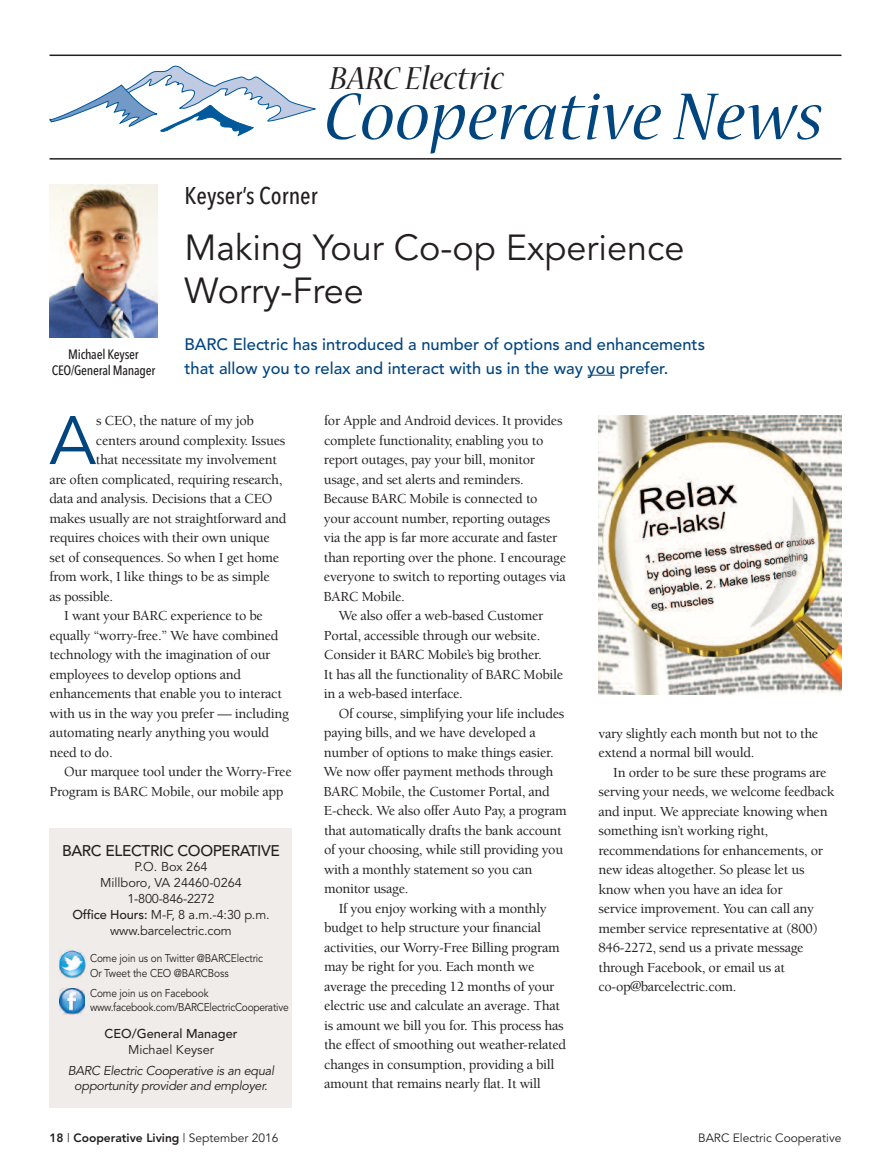
<style>
.page{position:relative;width:891px;height:1175px;background:#fff}
.page>*{position:absolute;margin:0;border:0;box-sizing:border-box;transform-origin:0 0}
.t1{font:italic 75px "Nueva Std";letter-spacing:.01em;color:#01457f}
.t2{font:67.8px "Avenir";color:#01457f}
.t3{font:36px/43.5px "Avenir";color:#231f20}
.t4{font:italic 36px "Nueva Std";color:#231f20}
.t5{font:500 24px "Avenir Next Condensed";color:#231f20}
.t6{font:500 16.5px/23.4px "Avenir";color:#01457f}
.t7{font:500 15.3px "Avenir";letter-spacing:-.02em;color:#231f20}
.t8{font:500 14.25px/19.5px "Berkeley";letter-spacing:-.02em;color:#231f20}
.t9{font:500 13.5px/16.5px "Avenir Next Condensed";letter-spacing:-.02em;color:#231f20;text-align:center}
.t10{font:12.75px/15.8px "Avenir";color:#231f20;text-align:center}
.t11{font:italic 12.75px/15px "Avenir";letter-spacing:-.02em;color:#231f20;text-align:center}
.t12{font:500 12.75px "Avenir";color:#231f20}
.t13{font:800 12px "Avenir";color:#231f20}
.t14{font:12px "Avenir";color:#231f20}
.t15{font:11.25px/14.2px "Avenir";letter-spacing:-.01em;color:#231f20;scale:.9 1}
.s1{font-weight:500}
.s2{font-weight:400}
</style>
<div class="page">
<svg style="left:50px;top:66px;width:265px;height:70px"></svg>
<hr style="left:50px;top:55px;width:792px;height:1px;background:#231f20">
<hr style="left:50px;top:158px;width:792px;height:2px;background:#231f20">
<div style="left:50px;top:828px;width:242px;height:279px;background:#f0ece9"></div>
<img style="left:59px;top:950px;width:27px;height:28px">
<img style="left:59px;top:988px;width:26px;height:26px">
<svg style="left:588px;top:375px;width:27px;height:1px"></svg>
<img style="left:50px;top:184px;width:108px;height:154px">
<img style="left:598px;top:416px;width:244px;height:278px">
<p class="t9" style="left:52px;top:345px;width:105px">Michael Keyser<br>CEO/General Manager</p>
<h3 class="t4" style="left:329px;top:66px;width:176px">BARC Electric</h3>
<h1 class="t1" style="left:324px;top:89px;width:501px">Cooperative News</h1>
<h3 class="t5" style="left:185px;top:181px;width:135px">Keyser’s Corner</h3>
<h3 class="t3" style="left:184px;top:226px;width:502px">Making Your Co-op Experience<br>Worry-Free</h3>
<p class="t6" style="left:184px;top:332px;width:522px">BARC Electric has introduced a number of options and enhancements that allow you to relax and interact with us in the way you prefer.</p>
<h2 class="t2" style="left:50px;top:400px;width:48px">A</h2>
<p class="t8" style="left:96px;top:412px;width:159px">s CEO, the nature of my job</p>
<p class="t8" style="left:96px;top:431px;width:191px">centers around complexity. Issues</p>
<p class="t8" style="left:96px;top:451px;width:183px">that necessitate my involvement</p>
<p class="t8" style="left:49px;top:470px;width:234px">are often complicated, requiring research,</p>
<p class="t8" style="left:49px;top:490px;width:224px">data and analysis. Decisions that a CEO</p>
<p class="t8" style="left:49px;top:509px;width:238px">makes usually are not straightforward and</p>
<p class="t8" style="left:49px;top:529px;width:222px">requires choices with their own unique</p>
<p class="t8" style="left:49px;top:548px;width:231px">set of consequences. So when I get home</p>
<p class="t8" style="left:49px;top:568px;width:222px">from work, I like things to be as simple</p>
<p class="t8" style="left:49px;top:587px;width:65px">as possible.</p>
<p class="t8" style="left:64px;top:607px;width:200px">I want your BARC experience to be</p>
<p class="t8" style="left:49px;top:626px;width:231px">equally “worry-free.” We have combined</p>
<p class="t8" style="left:49px;top:646px;width:223px">technology with the imagination of our</p>
<p class="t8" style="left:49px;top:665px;width:193px">employees to develop options and</p>
<p class="t8" style="left:49px;top:685px;width:234px">enhancements that enable you to interact</p>
<p class="t8" style="left:49px;top:704px;width:241px">with us in the way you prefer — including</p>
<p class="t8" style="left:49px;top:724px;width:221px">automating nearly anything you would</p>
<p class="t8" style="left:49px;top:743px;width:65px">need to do.</p>
<p class="t8" style="left:64px;top:763px;width:229px">Our marquee tool under the Worry-Free</p>
<p class="t8" style="left:49px;top:782px;width:236px">Program is BARC Mobile, our mobile app</p>
<p class="t7" style="left:62px;top:837px;width:219px">BARC ELECTRIC COOPERATIVE</p>
<p class="t10" style="left:72px;top:859px;width:199px">P.O. Box 264<br>Millboro, VA 24460-0264<br>1-800-846-2272<br><span class="s1">Office Hours:</span> M-F, 8 a.m.-4:30 p.m. www.barcelectric.com</p>
<p class="t15" style="left:90px;top:951px;width:194px">Come join us on Twitter @BARCElectric<br>Or Tweet the CEO @BARCBoss</p>
<p class="t15" style="left:90px;top:986px;width:222px">Come join us on Facebook www.facebook.com/BARCElectricCooperative</p>
<p class="t12" style="left:105px;top:1022px;width:134px">CEO/General Manager</p>
<p class="t10" style="left:128px;top:1041px;width:87px">Michael Keyser</p>
<p class="t11" style="left:68px;top:1063px;width:208px">BARC Electric Cooperative is an equal opportunity provider and employer.</p>
<p class="t8" style="left:324px;top:412px;width:240px">for Apple and Android devices. It provides</p>
<p class="t8" style="left:324px;top:431px;width:221px">complete functionality, enabling you to</p>
<p class="t8" style="left:324px;top:451px;width:213px">report outages, pay your bill, monitor</p>
<p class="t8" style="left:324px;top:470px;width:201px">usage, and set alerts and reminders.</p>
<p class="t8" style="left:324px;top:490px;width:215px">Because BARC Mobile is connected to</p>
<p class="t8" style="left:324px;top:509px;width:228px">your account number, reporting outages</p>
<p class="t8" style="left:324px;top:529px;width:235px">via the app is far more accurate and faster</p>
<p class="t8" style="left:324px;top:548px;width:244px">than reporting over the phone. I encourage</p>
<p class="t8" style="left:324px;top:568px;width:243px">everyone to switch to reporting outages via</p>
<p class="t8" style="left:324px;top:587px;width:82px">BARC Mobile.</p>
<p class="t8" style="left:339px;top:607px;width:206px">We also offer a web-based Customer</p>
<p class="t8" style="left:324px;top:626px;width:218px">Portal, accessible through our website.</p>
<p class="t8" style="left:324px;top:646px;width:219px">Consider it BARC Mobile’s big brother.</p>
<p class="t8" style="left:324px;top:665px;width:241px">It has all the functionality of BARC Mobile</p>
<p class="t8" style="left:324px;top:685px;width:140px">in a web-based interface.</p>
<p class="t8" style="left:339px;top:704px;width:227px">Of course, simplifying your life includes</p>
<p class="t8" style="left:324px;top:724px;width:213px">paying bills, and we have developed a</p>
<p class="t8" style="left:324px;top:743px;width:231px">number of options to make things easier.</p>
<p class="t8" style="left:324px;top:763px;width:231px">We now offer payment methods through</p>
<p class="t8" style="left:324px;top:782px;width:227px">BARC Mobile, the Customer Portal, and</p>
<p class="t8" style="left:324px;top:802px;width:244px">E-check. We also offer Auto Pay, a program</p>
<p class="t8" style="left:324px;top:821px;width:239px">that automatically drafts the bank account</p>
<p class="t8" style="left:324px;top:841px;width:241px">of your choosing, while still providing you</p>
<p class="t8" style="left:324px;top:860px;width:210px">with a monthly statement so you can</p>
<p class="t8" style="left:324px;top:880px;width:86px">monitor usage.</p>
<p class="t8" style="left:339px;top:899px;width:209px">If you enjoy working with a monthly</p>
<p class="t8" style="left:324px;top:919px;width:219px">budget to help structure your financial</p>
<p class="t8" style="left:324px;top:938px;width:237px">activities, our Worry-Free Billing program</p>
<p class="t8" style="left:324px;top:958px;width:212px">may be right for you. Each month we</p>
<p class="t8" style="left:324px;top:977px;width:232px">average the preceding 12 months of your</p>
<p class="t8" style="left:324px;top:997px;width:237px">electric use and calculate an average. That</p>
<p class="t8" style="left:324px;top:1016px;width:241px">is amount we bill you for. This process has</p>
<p class="t8" style="left:324px;top:1036px;width:243px">the effect of smoothing out weather-related</p>
<p class="t8" style="left:324px;top:1055px;width:232px">changes in consumption, providing a bill</p>
<p class="t8" style="left:324px;top:1075px;width:218px">amount that remains nearly flat. It will</p>
<p class="t8" style="left:598px;top:725px;width:221px">vary slightly each month but not to the extend a normal bill would.</p>
<p class="t8" style="left:599px;top:764px;width:237px;text-indent:15px">In order to be sure these programs are serving your needs, we welcome feedback and input. We appreciate knowing when something isn’t working right, recommendations for enhancements, or new ideas altogether. So please let us know when you have an idea for<br>service improvement. You can call any member service representative at (800)<br>846-2272, send us a private message through Facebook, or email us at co-op@barcelectric.com.</p>
<p class="t13" style="left:50px;top:1128px;width:230px">18 <span class="s2">|</span> Cooperative Living <span class="s2">| September 2016</span></p>
<p class="t14" style="left:698px;top:1130px;width:145px">BARC Electric Cooperative</p>
</div>
